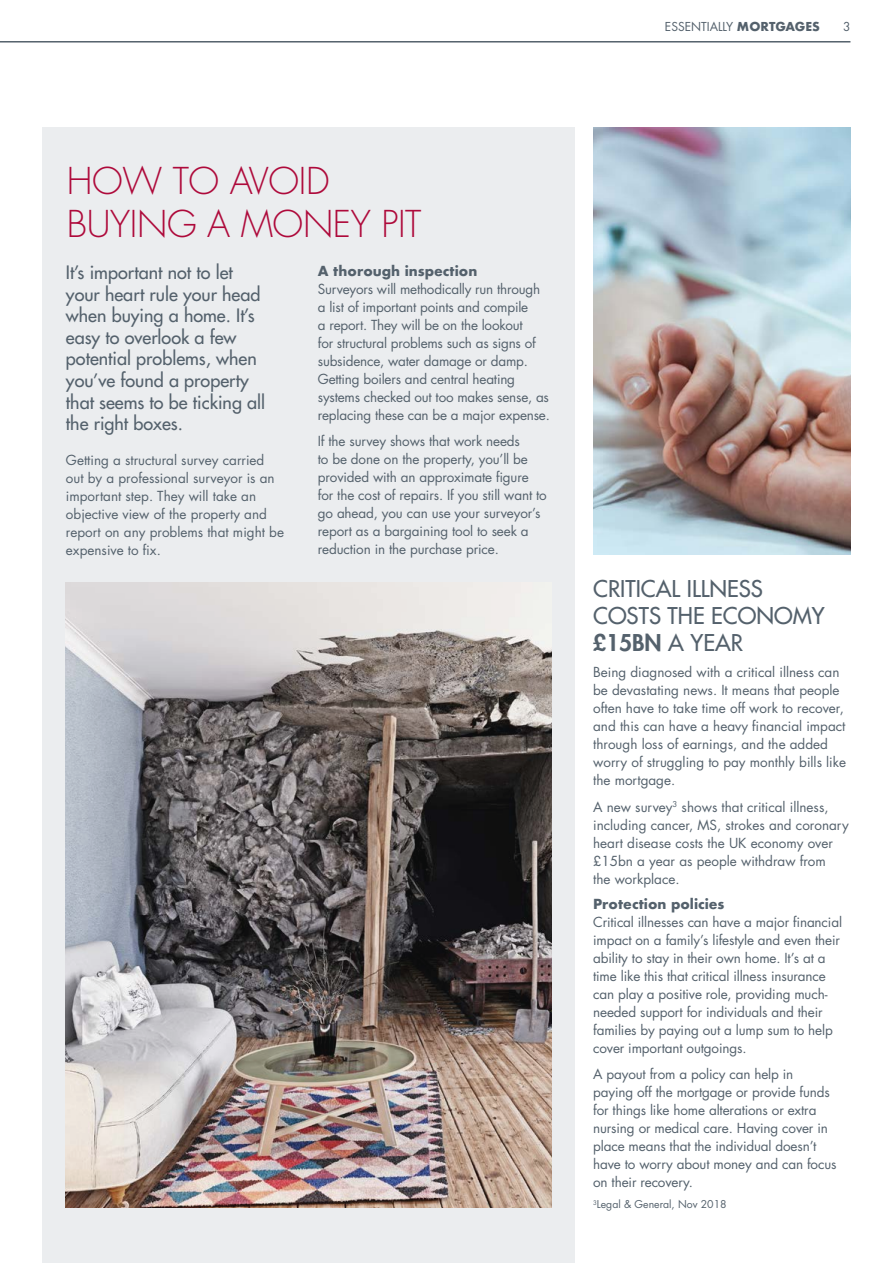
<style>
.page{position:relative;width:893px;height:1263px;background:#fff}
.page>*{position:absolute;margin:0;border:0;box-sizing:border-box;transform-origin:0 0}
.t1{font:300 36px/43.2px "Futura LT";letter-spacing:-.01em;color:#ae0a3b}
.t2{font:22.5px/27px "Futura";color:#54616c}
.t3{font:18px/21.6px "Futura";color:#54616c}
.t4{font:13.5px/18px "Futura";letter-spacing:-.01em;color:#54616c}
.t5{font:700 13.5px "Futura";color:#54616c}
.t6{font:12px "Futura";color:#54616c}
.t7{font:10.5px "Futura";color:#54616c}
.s1{font-weight:700}
.s2{font-weight:800}
</style>
<div class="page">
<hr style="left:0;top:41px;width:850px;height:2px;background:#54616c">
<div style="left:43px;top:128px;width:532px;height:1135px;background:#ebedef"></div>
<img style="left:593px;top:128px;width:257px;height:426px">
<img style="left:66px;top:583px;width:486px;height:625px">
<p class="t6" style="left:665px;top:18px;width:157px">ESSENTIALLY <span class="s1">MORTGAGES</span></p>
<p class="t6" style="left:843px;top:18px;width:9px">3</p>
<h1 class="t1" style="left:67px;top:160px;width:356px">HOW TO AVOID<br>BUYING A MONEY PIT</h1>
<h3 class="t3" style="left:66px;top:261px;width:201px">It’s important not to let your heart rule your head when buying a home. It’s easy to overlook a few potential problems, when you’ve found a property that seems to be ticking all the right boxes.</h3>
<p class="t4" style="left:66px;top:451px;width:220px">Getting a structural survey carried out by a professional surveyor is an important step. They will take an objective view of the property and report on any problems that might be expensive to fix.</p>
<p class="t5" style="left:318px;top:261px;width:161px">A thorough inspection</p>
<p class="t4" style="left:318px;top:280px;width:234px">Surveyors will methodically run through a list of important points and compile<br>a report. They will be on the lookout<br>for structural problems such as signs of subsidence, water damage or damp.<br>Getting boilers and central heating systems checked out too makes sense, as replacing these can be a major expense.</p>
<p class="t4" style="left:318px;top:432px;width:230px">If the survey shows that work needs<br>to be done on the property, you’ll be provided with an approximate figure for the cost of repairs. If you still want to go ahead, you can use your surveyor’s report as a bargaining tool to seek a reduction in the purchase price.</p>
<h2 class="t2" style="left:593px;top:575px;width:233px">CRITICAL ILLNESS<br>COSTS THE ECONOMY <span class="s2">£15BN</span> A YEAR</h2>
<p class="t4" style="left:593px;top:663px;width:254px">Being diagnosed with a critical illness can be devastating news. It means that people often have to take time off work to recover, and this can have a heavy financial impact through loss of earnings, and the added worry of struggling to pay monthly bills like the mortgage.</p>
<p class="t4" style="left:593px;top:798px;width:257px">A new survey<sup>3</sup> shows that critical illness, including cancer, MS, strokes and coronary heart disease costs the UK economy over £15bn a year as people withdraw from<br>the workplace.</p>
<p class="t5" style="left:593px;top:894px;width:133px">Protection policies</p>
<p class="t4" style="left:593px;top:912px;width:250px">Critical illnesses can have a major financial impact on a family’s lifestyle and even their ability to stay in their own home. It’s at a time like this that critical illness insurance can play a positive role, providing much&shy;needed support for individuals and their families by paying out a lump sum to help cover important outgoings.</p>
<p class="t4" style="left:593px;top:1065px;width:245px">A payout from a policy can help in paying off the mortgage or provide funds for things like home alterations or extra nursing or medical care. Having cover in place means that the individual doesn’t have to worry about money and can focus on their recovery.</p>
<p class="t7" style="left:593px;top:1197px;width:135px"><sup>3</sup>Legal &amp; General, Nov 2018</p>
</div>
